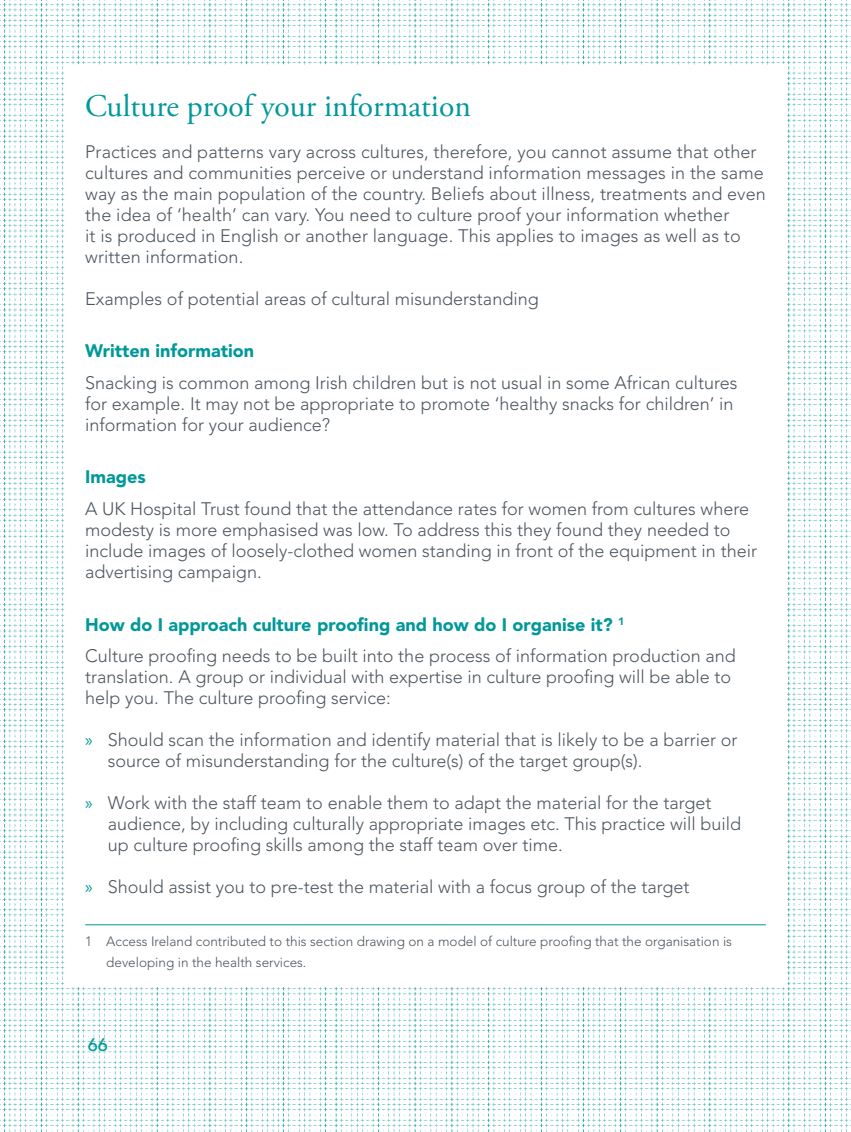
<style>
.page{position:relative;width:851px;height:1132px;background:#fff}
.page>*{position:absolute;margin:0;border:0;box-sizing:border-box;transform-origin:0 0}
.t1{font:31.5px "Adobe Garamond Pro";color:#00989a}
.t2{font:300 18px/21px "Avenir";color:#4c575f}
.t3{font:900 18px "Avenir";color:#00989a}
.t4{font:18px "Myriad Pro";color:#00989a}
.t5{font:500 18px "Avenir";color:#00989a}
.t6{font:300 13.5px/21px "Avenir";color:#4c575f}
</style>
<div class="page">
<img style="left:0;top:0;width:851px;height:1131px">
<div style="left:65px;top:66px;width:721px;height:920px;background:#fff"></div>
<hr style="left:85px;top:924px;width:680px;height:1px;background:#00989a">
<h1 class="t1" style="left:85px;top:87px;width:387px">Culture proof your information</h1>
<p class="t2" style="left:85px;top:141px;width:682px">Practices and patterns vary across cultures, therefore, you cannot assume that other cultures and communities perceive or understand information messages in the same way as the main population of the country. Beliefs about illness, treatments and even the idea of ‘health’ can vary. You need to culture proof your information whether<br>it is produced in English or another language. This applies to images as well as to written information.</p>
<p class="t2" style="left:85px;top:288px;width:455px">Examples of potential areas of cultural misunderstanding</p>
<p class="t3" style="left:85px;top:340px;width:170px">Written information</p>
<p class="t2" style="left:85px;top:372px;width:653px">Snacking is common among Irish children but is not usual in some African cultures for example. It may not be appropriate to promote ‘healthy snacks for children’ in information for your audience?</p>
<p class="t3" style="left:85px;top:466px;width:62px">Images</p>
<p class="t2" style="left:85px;top:498px;width:673px">A UK Hospital Trust found that the attendance rates for women from cultures where modesty is more emphasised was low. To address this they found they needed to include images of loosely-clothed women standing in front of the equipment in their advertising campaign.</p>
<p class="t3" style="left:85px;top:613px;width:529px">How do I approach culture proofing and how do I organise it?</p>
<p class="t2" style="left:85px;top:645px;width:652px">Culture proofing needs to be built into the process of information production and translation. A group or individual with expertise in culture proofing will be able to help you. The culture proofing service:</p>
<p class="t2" style="left:108px;top:729px;width:631px">Should scan the information and identify material that is likely to be a barrier or source of misunderstanding for the culture(s) of the target group(s).</p>
<p class="t2" style="left:108px;top:792px;width:635px">Work with the staff team to enable them to adapt the material for the target audience, by including culturally appropriate images etc. This practice will build up culture proofing skills among the staff team over time.</p>
<p class="t2" style="left:108px;top:876px;width:583px">Should assist you to pre-test the material with a focus group of the target</p>
<p class="t6" style="left:106px;top:930px;width:627px">Access Ireland contributed to this section drawing on a model of culture proofing that the organisation is developing in the health services.</p>
<p class="t4" style="left:85px;top:728px;width:9px">»</p>
<p class="t4" style="left:85px;top:791px;width:9px">»</p>
<p class="t4" style="left:85px;top:875px;width:9px">»</p>
<p class="t5" style="left:88px;top:1033px;width:11px">66</p>
</div>
